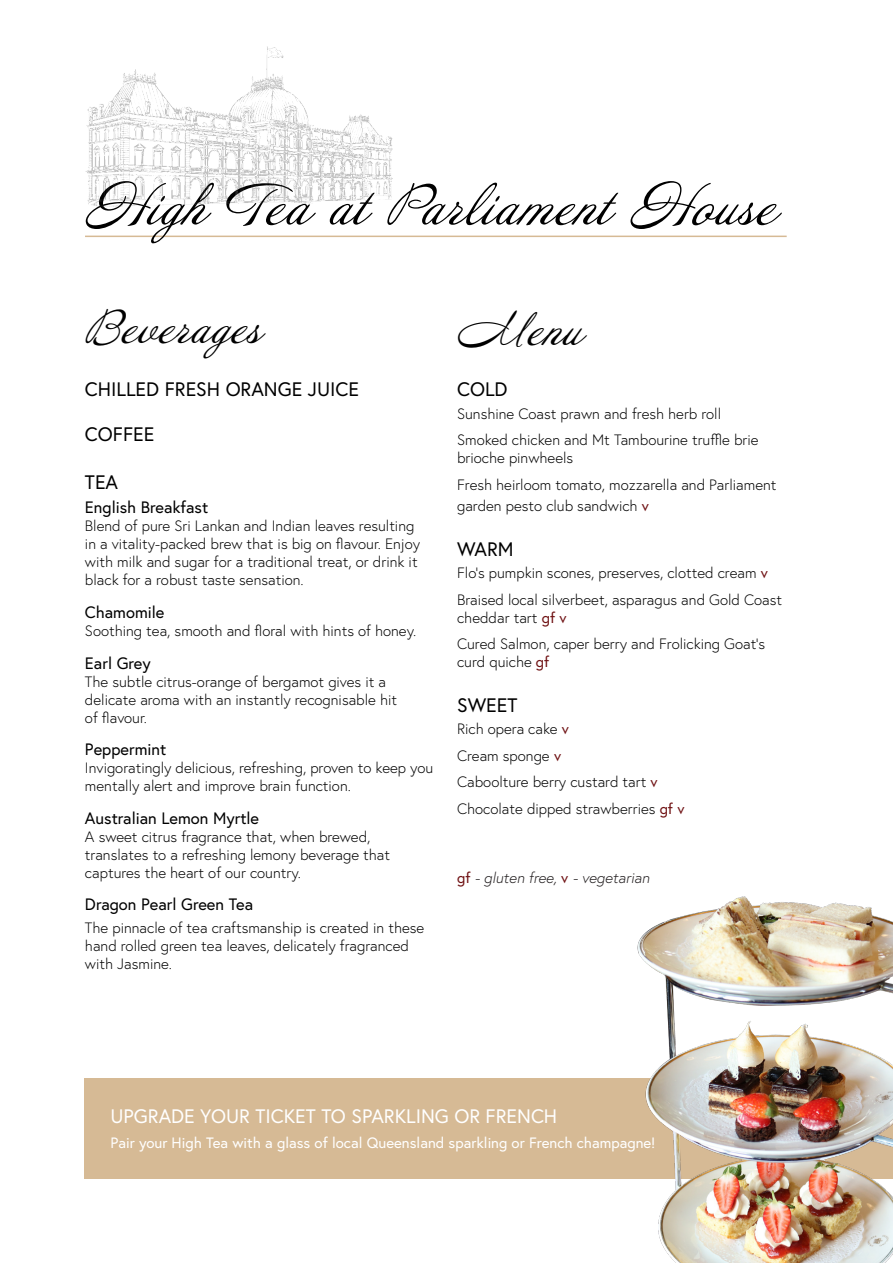
<style>
.page{position:relative;width:893px;height:1263px;background:#fff}
.page>*{position:absolute;margin:0;border:0;box-sizing:border-box;transform-origin:0 0}
.t1{font:51px "Annabelle JF";color:#000}
.Menu_categoru{font:42px "Annabelle JF";color:#000}
.Menu_categoru-2{font:19.5px "Europa";color:#000}
.Menu_categoru-3{font:19.5px "Europa";color:#fff}
.Menu_categoru-4{font:16.5px "Europa";color:#000}
.Body_copy{font:300 15px/18px "Europa";color:#000}
.t2{font:15px "Europa";color:#fff}
.Body_copy-2{font:italic 300 15px "Europa";color:#231f20}
.s1{font-weight:400;color:#6f1113}
.s2{font-weight:400;font-style:normal;color:#6f1113}
</style>
<div class="page">
<hr style="left:85px;top:236px;width:702px;height:1px;background:#d6ba95">
<img style="left:85px;top:46px;width:308px;height:161px">
<div style="left:85px;top:1078px;width:808px;height:100px;background:#d6ba95"></div>
<img style="left:621px;top:896px;width:272px;height:367px">
<p class="t1" style="left:85px;top:174px;width:693px">High Tea at Parliament House</p>
<p class="Menu_categoru" style="left:85px;top:301px;width:178px">Beverages</p>
<p class="Menu_categoru" style="left:457px;top:304px;width:127px">Menu</p>
<p class="Menu_categoru-2" style="left:457px;top:377px;width:52px">COLD</p>
<p class="Body_copy" style="left:457px;top:404px;width:265px">Sunshine Coast prawn and fresh herb roll</p>
<p class="Body_copy" style="left:457px;top:431px;width:303px">Smoked chicken and Mt Tambourine truffle brie brioche pinwheels</p>
<p class="Body_copy" style="left:457px;top:473px;width:321px;line-height:21.6px">Fresh heirloom tomato, mozzarella and Parliament garden pesto club sandwich <span class="s1">v</span></p>
<p class="Menu_categoru-2" style="left:457px;top:537px;width:58px">WARM</p>
<p class="Body_copy" style="left:457px;top:564px;width:312px">Flo’s pumpkin scones, preserves, clotted cream <span class="s1">v</span></p>
<p class="Body_copy" style="left:457px;top:590px;width:327px">Braised local silverbeet, asparagus and Gold Coast cheddar tart <span class="s1">gf v</span></p>
<p class="Body_copy" style="left:457px;top:635px;width:309px">Cured Salmon, caper berry and Frolicking Goat’s curd quiche <span class="s1">gf</span></p>
<p class="Menu_categoru-2" style="left:457px;top:693px;width:62px">SWEET</p>
<p class="Body_copy" style="left:457px;top:720px;width:113px">Rich opera cake <span class="s1">v</span></p>
<p class="Body_copy" style="left:457px;top:746px;width:106px">Cream sponge <span class="s1">v</span></p>
<p class="Body_copy" style="left:457px;top:773px;width:202px">Caboolture berry custard tart <span class="s1">v</span></p>
<p class="Body_copy" style="left:457px;top:799px;width:229px">Chocolate dipped strawberries <span class="s1">gf v</span></p>
<p class="Menu_categoru-2" style="left:85px;top:377px;width:276px">CHILLED FRESH ORANGE JUICE</p>
<p class="Menu_categoru-2" style="left:85px;top:422px;width:71px">COFFEE</p>
<p class="Menu_categoru-2" style="left:85px;top:470px;width:35px">TEA</p>
<p class="Menu_categoru-4" style="left:85px;top:497px;width:125px">English Breakfast</p>
<p class="Body_copy" style="left:85px;top:517px;width:337px">Blend of pure Sri Lankan and Indian leaves resulting in a vitality-packed brew that is big on flavour. Enjoy with milk and sugar for a traditional treat, or drink it black for a robust taste sensation.</p>
<p class="Menu_categoru-4" style="left:85px;top:602px;width:81px">Chamomile</p>
<p class="Body_copy" style="left:85px;top:622px;width:333px">Soothing tea, smooth and floral with hints of honey.</p>
<p class="Menu_categoru-4" style="left:85px;top:652px;width:67px">Earl Grey</p>
<p class="Body_copy" style="left:85px;top:672px;width:314px">The subtle citrus-orange of bergamot gives it a delicate aroma with an instantly recognisable hit of flavour.</p>
<p class="Menu_categoru-4" style="left:85px;top:739px;width:83px">Peppermint</p>
<p class="Body_copy" style="left:85px;top:759px;width:350px">Invigoratingly delicious, refreshing, proven to keep you mentally alert and improve brain function.</p>
<p class="Menu_categoru-4" style="left:85px;top:807px;width:176px">Australian Lemon Myrtle</p>
<p class="Body_copy" style="left:85px;top:827px;width:307px">A sweet citrus fragrance that, when brewed, translates to a refreshing lemony beverage that captures the heart of our country.</p>
<p class="Menu_categoru-4" style="left:85px;top:894px;width:170px">Dragon Pearl Green Tea</p>
<p class="Body_copy" style="left:85px;top:918px;width:341px">The pinnacle of tea craftsmanship is created in these hand rolled green tea leaves, delicately fragranced with Jasmine.</p>
<p class="Body_copy-2" style="left:457px;top:869px;width:194px"><span class="s2">gf</span> - gluten free, <span class="s2">v</span> - vegetarian</p>
<p class="Menu_categoru-3" style="left:110px;top:1104px;width:448px">UPGRADE YOUR TICKET TO SPARKLING OR FRENCH</p>
<p class="t2" style="left:110px;top:1133px;width:546px">Pair your High Tea with a glass of local Queensland sparkling or French champagne!</p>
</div>
